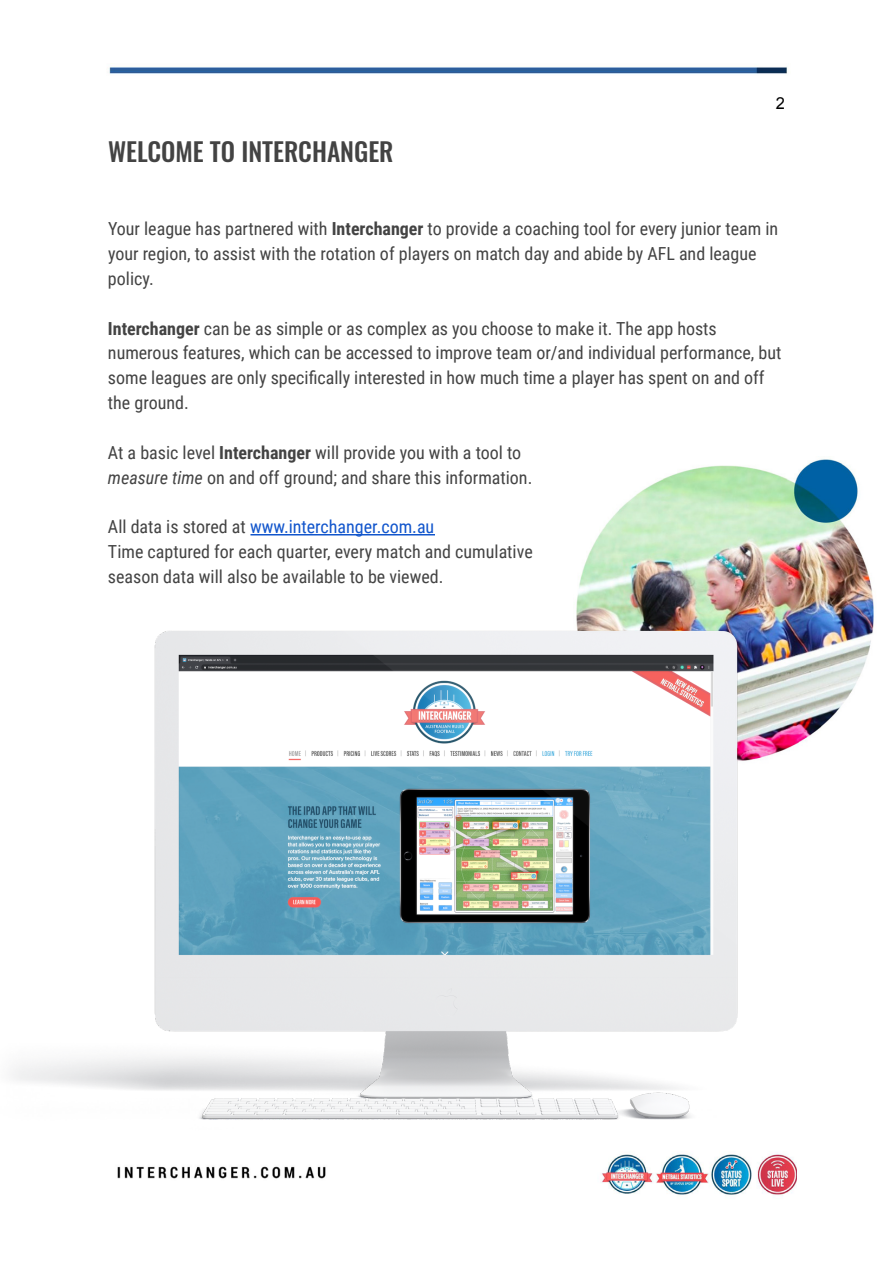
<style>
.page{position:relative;width:894px;height:1263px;background:#fff}
.page>*{position:absolute;margin:0;border:0;box-sizing:border-box;transform-origin:0 0}
.t1{font:500 25.5px "Oswald";color:#434343}
.t2{font:18px/24.9px "Roboto Condensed";color:#434343}
.t3{font:16.5px "Arial";color:#000}
.s1{font-weight:700}
.s2{font-style:italic}
.s3{color:#15c}
</style>
<div class="page">
<hr style="left:250px;top:534px;width:185px;height:1px;background:#15c">
<img style="left:117px;top:1164px;width:679px;height:32px">
<img style="left:109px;top:67px;width:678px;height:7px">
<img style="left:576px;top:459px;width:298px;height:159px">
<img style="left:12px;top:618px;width:862px;height:546px">
<h1 class="t1" style="left:108px;top:128px;width:287px">WELCOME TO INTERCHANGER</h1>
<p class="t3" style="left:776px;top:92px;width:11px">2</p>
<p class="t2" style="left:108px;top:216px;width:672px">Your league has partnered with <span class="s1">Interchanger</span> to provide a coaching tool for every junior team in your region, to assist with the rotation of players on match day and abide by AFL and league policy.</p>
<p class="t2" style="left:108px;top:315px;width:675px"><span class="s1">Interchanger</span> can be as simple or as complex as you choose to make it. The app hosts numerous features, which can be accessed to improve team or/and individual performance, but some leagues are only specifically interested in how much time a player has spent on and off the ground.</p>
<p class="t2" style="left:108px;top:439px;width:426px">At a basic level <span class="s1">Interchanger</span> will provide you with a tool to <span class="s2">measure time</span> on and off ground; and share this information.</p>
<p class="t2" style="left:108px;top:514px;width:426px">All data is stored at <span class="s3">www.interchanger.com.au<br></span>Time captured for each quarter, every match and cumulative season data will also be available to be viewed.</p>
</div>
